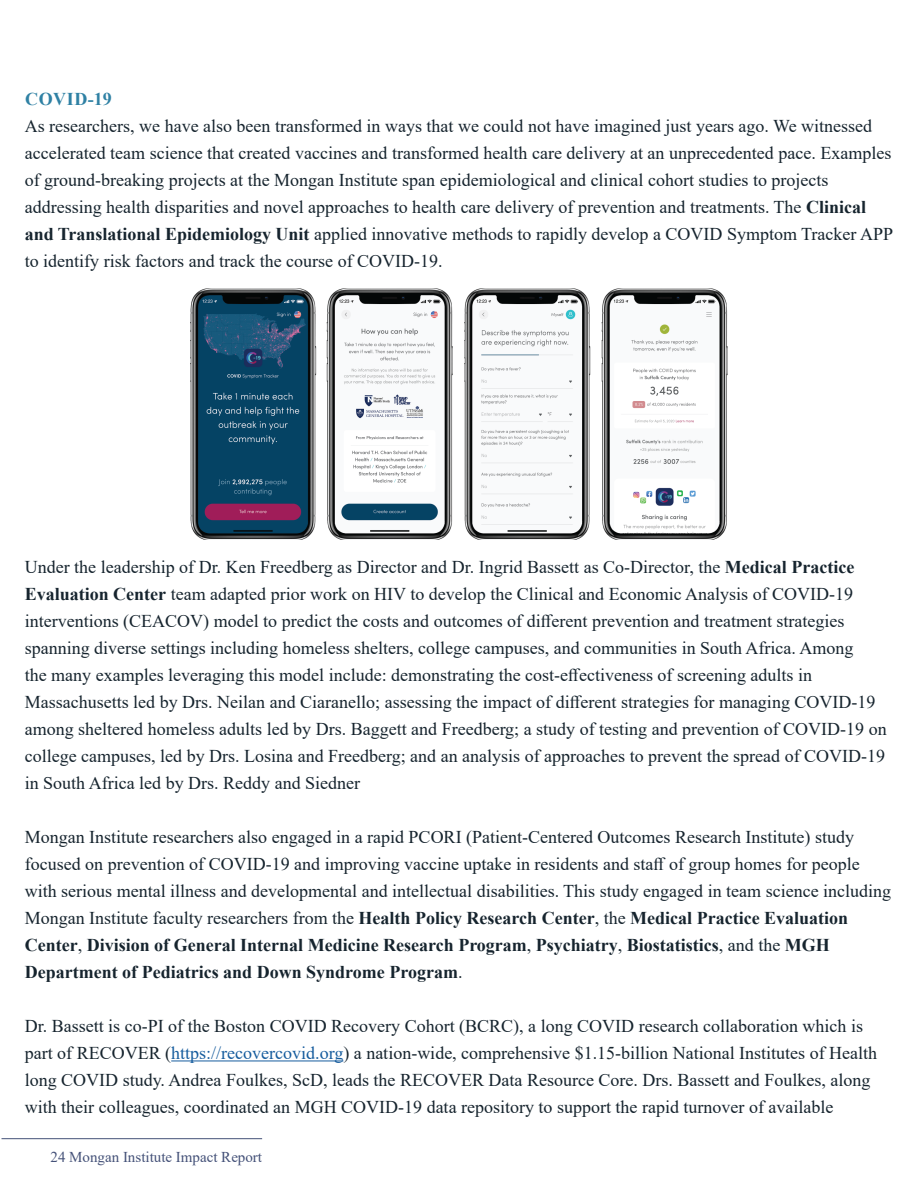
<style>
.page{position:relative;width:918px;height:1188px;background:#fff}
.page>*{position:absolute;margin:0;border:0;box-sizing:border-box;transform-origin:0 0}
.Body_Text{font:18px/27px "Times New Roman";color:#16242e}
.Body_Text-2{font:700 18px "Times New Roman";letter-spacing:.035em;color:#2f81a4}
.t1{font:15px "Times New Roman";color:#445178}
.s1{font-weight:700}
.s2{color:#175d9e}
</style>
<div class="page">
<hr style="left:2px;top:1138px;width:260px;height:1px;background:#445178">
<hr style="left:171px;top:1061px;width:172px;height:1px;background:#175d9e">
<img style="left:190px;top:288px;width:538px;height:252px">
<p class="Body_Text-2" style="left:25px;top:86px;width:88px">COVID-19</p>
<p class="Body_Text" style="left:25px;top:112px;width:870px">As researchers, we have also been transformed in ways that we could not have imagined just years ago. We witnessed accelerated team science that created vaccines and transformed health care delivery at an unprecedented pace. Examples of ground-breaking projects at the Mongan Institute span epidemiological and clinical cohort studies to projects addressing health disparities and novel approaches to health care delivery of prevention and treatments. The <span class="s1">Clinical and Translational Epidemiology Unit</span> applied innovative methods to rapidly develop a COVID Symptom Tracker APP to identify risk factors and track the course of COVID-19.</p>
<p class="Body_Text" style="left:25px;top:553px;width:864px">Under the leadership of Dr. Ken Freedberg as Director and Dr. Ingrid Bassett as Co-Director, the <span class="s1">Medical Practice Evaluation Center</span> team adapted prior work on HIV to develop the Clinical and Economic Analysis of COVID-19 interventions (CEACOV) model to predict the costs and outcomes of different prevention and treatment strategies spanning diverse settings including homeless shelters, college campuses, and communities in South Africa. Among<br>the many examples leveraging this model include: demonstrating the cost-effectiveness of screening adults in Massachusetts led by Drs. Neilan and Ciaranello; assessing the impact of different strategies for managing COVID-19 among sheltered homeless adults led by Drs. Baggett and Freedberg; a study of testing and prevention of COVID-19 on college campuses, led by Drs. Losina and Freedberg; and an analysis of approaches to prevent the spread of COVID-19 in South Africa led by Drs. Reddy and Siedner</p>
<p class="Body_Text" style="left:25px;top:823px;width:868px">Mongan Institute researchers also engaged in a rapid PCORI (Patient-Centered Outcomes Research Institute) study focused on prevention of COVID-19 and improving vaccine uptake in residents and staff of group homes for people with serious mental illness and developmental and intellectual disabilities. This study engaged in team science including Mongan Institute faculty researchers from the <span class="s1">Health Policy Research Center</span>, the <span class="s1">Medical Practice Evaluation Center</span>, <span class="s1">Division of General Internal Medicine Research Program</span>, <span class="s1">Psychiatry</span>, <span class="s1">Biostatistics</span>, and the <span class="s1">MGH Department of Pediatrics and Down Syndrome Program</span>.</p>
<p class="Body_Text" style="left:25px;top:1012px;width:854px">Dr. Bassett is co-PI of the Boston COVID Recovery Cohort (BCRC), a long COVID research collaboration which is part of RECOVER (<span class="s2">https://recovercovid.org</span>) a nation-wide, comprehensive $1.15-billion National Institutes of Health long COVID study. Andrea Foulkes, ScD, leads the RECOVER Data Resource Core. Drs. Bassett and Foulkes, along with their colleagues, coordinated an MGH COVID-19 data repository to support the rapid turnover of available</p>
<p class="t1" style="left:51px;top:1147px;width:213px">24 Mongan Institute Impact Report</p>
</div>
